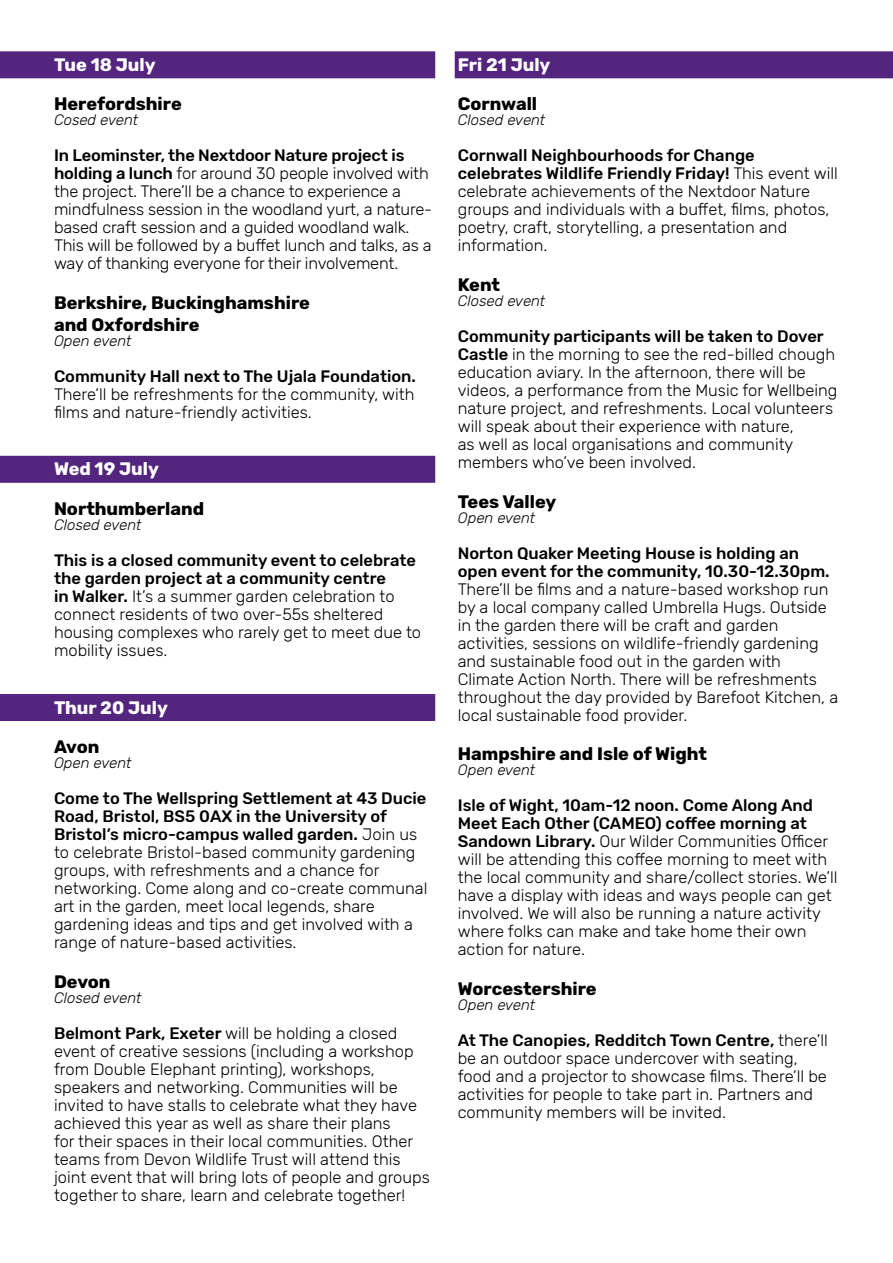
<style>
.page{position:relative;width:893px;height:1263px;background:#fff}
.page>*{position:absolute;margin:0;border:0;box-sizing:border-box;transform-origin:0 0}
.Location{font:700 18px/21.6px "Rubik";color:#000}
.Right_Date{font:700 18px "Rubik";color:#fff}
.Left_Date{font:700 18px "Rubik";color:#fff}
.listing{font:300 16.5px/18px "Rubik";color:#000}
.Event{font:italic 300 15px "Rubik";color:#000}
.s1{font-weight:500}
</style>
<div class="page">
<div style="left:0;top:51px;width:435px;height:27px;background:#54257f"></div>
<div style="left:0;top:456px;width:435px;height:27px;background:#54257f"></div>
<div style="left:0;top:694px;width:435px;height:27px;background:#54257f"></div>
<div style="left:455px;top:51px;width:438px;height:27px;background:#54257f"></div>
<p class="Right_Date" style="left:54px;top:54px;width:103px">Tue 18 July</p>
<p class="Location" style="left:54px;top:94px;width:129px">Herefordshire</p>
<p class="Event" style="left:54px;top:112px;width:86px">Cosed event</p>
<p class="listing" style="left:54px;top:147px;width:380px"><span class="s1">In Leominster, the Nextdoor Nature project is holding a lunch</span> for around 30 people involved with the project. There’ll be a chance to experience a mindfulness session in the woodland yurt, a nature&shy;based craft session and a guided woodland walk.<br>This will be followed by a buffet lunch and talks, as a way of thanking everyone for their involvement.</p>
<p class="Location" style="left:54px;top:292px;width:257px">Berkshire, Buckinghamshire and Oxfordshire</p>
<p class="Event" style="left:54px;top:332px;width:79px">Open event</p>
<p class="listing" style="left:54px;top:367px;width:363px;text-align:justify"><span class="s1">Community Hall next to The Ujala Foundation.<br></span>There’ll be refreshments for the community, with films and nature-friendly activities.</p>
<p class="Right_Date" style="left:54px;top:458px;width:106px">Wed 19 July</p>
<p class="Location" style="left:54px;top:498px;width:152px">Northumberland</p>
<p class="Event" style="left:54px;top:516px;width:89px">Closed event</p>
<p class="listing" style="left:54px;top:552px;width:369px"><span class="s1">This is a closed community event to celebrate the garden project at a community centre<br>in Walker.</span> It’s a summer garden celebration to connect residents of two over-55s sheltered housing complexes who rarely get to meet due to mobility issues.</p>
<p class="Right_Date" style="left:54px;top:697px;width:115px">Thur 20 July</p>
<p class="Location" style="left:54px;top:736px;width:47px">Avon</p>
<p class="Event" style="left:54px;top:755px;width:79px">Open event</p>
<p class="listing" style="left:54px;top:790px;width:375px"><span class="s1">Come to The Wellspring Settlement at 43 Ducie Road, Bristol, BS5 0AX in the University of Bristol’s micro-campus walled garden.</span> Join us to celebrate Bristol-based community gardening groups, with refreshments and a chance for networking. Come along and co-create communal art in the garden, meet local legends, share gardening ideas and tips and get involved with a range of nature-based activities.</p>
<p class="Location" style="left:54px;top:971px;width:58px">Devon</p>
<p class="Event" style="left:54px;top:989px;width:89px">Closed event</p>
<p class="listing" style="left:54px;top:1024px;width:377px"><span class="s1">Belmont Park, Exeter</span> will be holding a closed event of creative sessions (including a workshop from Double Elephant printing), workshops, speakers and networking. Communities will be invited to have stalls to celebrate what they have achieved this year as well as share their plans<br>for their spaces in their local communities. Other teams from Devon Wildlife Trust will attend this joint event that will bring lots of people and groups together to share, learn and celebrate together!</p>
<p class="Left_Date" style="left:458px;top:54px;width:94px">Fri 21 July</p>
<p class="Location" style="left:458px;top:94px;width:81px">Cornwall</p>
<p class="Event" style="left:458px;top:112px;width:89px">Closed event</p>
<p class="listing" style="left:458px;top:147px;width:381px"><span class="s1">Cornwall Neighbourhoods for Change celebrates Wildlife Friendly Friday!</span> This event will celebrate achievements of the Nextdoor Nature groups and individuals with a buffet, films, photos, poetry, craft, storytelling, a presentation and information.</p>
<p class="Location" style="left:458px;top:274px;width:44px">Kent</p>
<p class="Event" style="left:458px;top:293px;width:89px">Closed event</p>
<p class="listing" style="left:458px;top:328px;width:381px"><span class="s1">Community participants will be taken to Dover Castle</span> in the morning to see the red-billed chough education aviary. In the afternoon, there will be videos, a performance from the Music for Wellbeing nature project, and refreshments. Local volunteers will speak about their experience with nature,<br>as well as local organisations and community members who’ve been involved.</p>
<p class="Location" style="left:458px;top:491px;width:100px">Tees Valley</p>
<p class="Event" style="left:458px;top:509px;width:79px">Open event</p>
<p class="listing" style="left:458px;top:544px;width:382px"><span class="s1">Norton Quaker Meeting House is holding an open event for the community, 10.30-12.30pm.<br></span>There’ll be films and a nature-based workshop run by a local company called Umbrella Hugs. Outside in the garden there will be craft and garden activities, sessions on wildlife-friendly gardening and sustainable food out in the garden with Climate Action North. There will be refreshments throughout the day provided by Barefoot Kitchen, a local sustainable food provider.</p>
<p class="Location" style="left:458px;top:744px;width:251px">Hampshire and Isle of Wight</p>
<p class="Event" style="left:458px;top:762px;width:79px">Open event</p>
<p class="listing" style="left:458px;top:797px;width:381px"><span class="s1">Isle of Wight, 10am-12 noon. Come Along And Meet Each Other (CAMEO) coffee morning at Sandown Library.</span> Our Wilder Communities Officer will be attending this coffee morning to meet with the local community and share/collect stories. We’ll have a display with ideas and ways people can get involved. We will also be running a nature activity where folks can make and take home their own action for nature.</p>
<p class="Location" style="left:458px;top:978px;width:140px">Worcestershire</p>
<p class="Event" style="left:458px;top:996px;width:79px">Open event</p>
<p class="listing" style="left:458px;top:1032px;width:371px"><span class="s1">At The Canopies, Redditch Town Centre,</span> there’ll be an outdoor space undercover with seating, food and a projector to showcase films. There’ll be activities for people to take part in. Partners and community members will be invited.</p>
</div>
